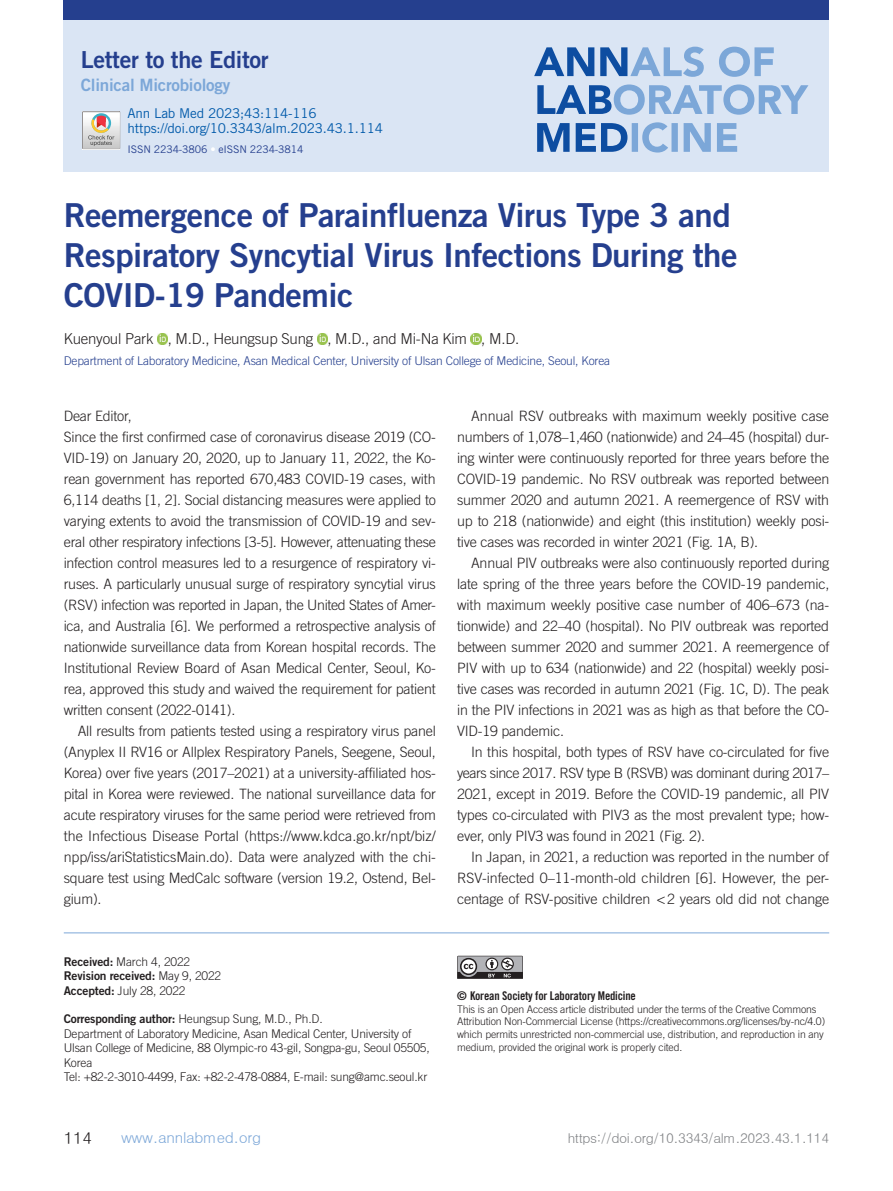
<style>
.page{position:relative;width:893px;height:1191px;background:#fff}
.page>*{position:absolute;margin:0;border:0;box-sizing:border-box;transform-origin:0 0}
.제목{font:33px/39.6px "Trade Gothic LT Std Bd 2";letter-spacing:-.015em;color:#253f8e}
.논문분류{font:23.4px "Trade Gothic LT Std Bd 2";letter-spacing:-.015em;color:#253f8e}
.논문소분류{font:16.95px "Trade Gothic LT Std Bd 2";letter-spacing:-.015em;color:#7ca7d8}
.URL{font:16.5px "Dotum";color:#231f20}
.저자{font:300 15px "Trade Gothic LT Std";letter-spacing:-.015em;color:#231f20}
.URL-2{font:15px "Dotum";letter-spacing:-.02em;color:#7ca7d8}
.본문_0{font:300 14.25px/21px "Trade Gothic LT Std";letter-spacing:-.015em;color:#231f20;text-align:justify}
.t1{font:13.5px "Dotum";letter-spacing:-.03em;color:#808285}
.DOI_단락{font:13.5px "Trade Gothic LT Std";letter-spacing:-.015em;color:#015aaa}
.서지단락{font:13.5px "Trade Gothic LT Std";letter-spacing:-.015em;color:#015aaa}
.교신저자{font:300 12px/14.4px "Trade Gothic LT Std";letter-spacing:-.015em;color:#231f20}
.소속{font:300 12px "Trade Gothic LT Std";letter-spacing:-.015em;color:#253f8e}
.t2{font:12px "Trade Gothic LT Std Bd Cn 20";letter-spacing:-.015em;color:#231f20}
.교신저자-2{font:12px "Trade Gothic LT Std Bd 2";letter-spacing:-.015em;color:#231f20}
.교신저자-3{font:300 10.5px/12.6px "Trade Gothic LT Std";letter-spacing:-.015em;color:#231f20}
.ISSN{font:10.5px "Trade Gothic LT Std";letter-spacing:-.015em;color:#253f8e}
.s1{color:#fff}
.s2{font-family:"Trade Gothic LT Std Bd 2";font-weight:400}
.s3{font-family:"Trade Gothic LT Std";font-weight:300}
.s4{font-family:"Trade Gothic LT Std Bd 2"}
</style>
<div class="page">
<div style="left:64px;top:0;width:765px;height:172px;background:#dae5f4"></div>
<div style="left:64px;top:0;width:765px;height:19px;background:#253f8e"></div>
<svg style="left:537px;top:122px;width:200px;height:30px"></svg>
<svg style="left:537px;top:84px;width:271px;height:31px"></svg>
<svg style="left:534px;top:47px;width:240px;height:30px"></svg>
<svg style="left:157px;top:334px;width:11px;height:10px"></svg>
<svg style="left:317px;top:334px;width:11px;height:10px"></svg>
<svg style="left:471px;top:334px;width:10px;height:10px"></svg>
<hr style="left:64px;top:932px;width:765px;height:1px;background:#7ca7d8">
<svg style="left:457px;top:955px;width:66px;height:23px;background:#8a898b"></svg>
<svg style="left:82px;top:111px;width:38px;height:38px"></svg>
<p class="논문분류" style="left:81px;top:45px;width:189px">Letter to the Editor</p>
<p class="논문소분류" style="left:81px;top:75px;width:151px">Clinical Microbiology</p>
<p class="서지단락" style="left:128px;top:105px;width:191px">Ann Lab Med 2023;43:114-116</p>
<p class="DOI_단락" style="left:128px;top:120px;width:257px">https://doi.org/10.3343/alm.2023.43.1.114</p>
<p class="ISSN" style="left:128px;top:143px;width:177px">ISSN 2234-3806 <span class="s1">•</span> eISSN 2234-3814</p>
<p class="제목" style="left:64px;top:195px;width:675px">Reemergence of Parainfluenza Virus Type 3 and<br>Respiratory Syncytial Virus Infections During the<br>COVID-19 Pandemic</p>
<p class="저자" style="left:64px;top:330px;width:457px">Kuenyoul Park , M.D., Heungsup Sung , M.D., and Mi-Na Kim , M.D.</p>
<p class="소속" style="left:64px;top:353px;width:548px">Department of Laboratory Medicine, Asan Medical Center, University of Ulsan College of Medicine, Seoul, Korea</p>
<p class="본문_0" style="left:64px;top:405px;width:69px">Dear Editor,</p>
<p class="본문_0" style="left:64px;top:426px;width:374px">Since the first confirmed case of coronavirus disease 2019 (CO-VID-19) on January 20, 2020, up to January 11, 2022, the Ko&shy;rean government has reported 670,483 COVID-19 cases, with 6,114 deaths [1, 2]. Social distancing measures were applied to varying extents to avoid the transmission of COVID-19 and sev&shy;eral other respiratory infections [3-5]. However, attenuating these infection control measures led to a resurgence of respiratory vi&shy;ruses. A particularly unusual surge of respiratory syncytial virus (RSV) infection was reported in Japan, the United States of Amer&shy;ica, and Australia [6]. We performed a retrospective analysis of nationwide surveillance data from Korean hospital records. The Institutional Review Board of Asan Medical Center, Seoul, Ko&shy;rea, approved this study and waived the requirement for patient written consent (2022-0141).</p>
<p class="본문_0" style="left:64px;top:720px;width:374px;text-indent:14px">All results from patients tested using a respiratory virus panel (Anyplex II RV16 or Allplex Respiratory Panels, Seegene, Seoul, Korea) over five years (2017–2021) at a university-affiliated hos&shy;pital in Korea were reviewed. The national surveillance data for acute respiratory viruses for the same period were retrieved from the Infectious Disease Portal (https://www.kdca.go.kr/npt/biz/ npp/iss/ariStatisticsMain.do). Data were analyzed with the chi&shy;square test using MedCalc software (version 19.2, Ostend, Bel&shy;gium).</p>
<p class="교신저자" style="left:64px;top:954px;width:128px"><span class="s2">Received:</span> March 4, 2022</p>
<p class="교신저자-2" style="left:64px;top:968px;width:159px">Revision received: <span class="s3">May 9, 2022</span></p>
<p class="교신저자" style="left:64px;top:983px;width:123px"><span class="s2">Accepted:</span> July 28, 2022</p>
<p class="교신저자" style="left:64px;top:1011px;width:260px"><span class="s2">Corresponding author:</span> Heungsup Sung, M.D., Ph.D.</p>
<p class="교신저자" style="left:64px;top:1026px;width:367px">Department of Laboratory Medicine, Asan Medical Center, University of<br>Ulsan College of Medicine, 88 Olympic-ro 43-gil, Songpa-gu, Seoul 05505,<br>Korea</p>
<p class="교신저자" style="left:64px;top:1069px;width:365px">Tel: +82-2-3010-4499, Fax: +82-2-478-0884, E-mail: sung@amc.seoul.kr</p>
<p class="본문_0" style="left:457px;top:405px;width:374px;text-indent:14px">Annual RSV outbreaks with maximum weekly positive case numbers of 1,078–1,460 (nationwide) and 24–45 (hospital) dur&shy;ing winter were continuously reported for three years before the COVID-19 pandemic. No RSV outbreak was reported between summer 2020 and autumn 2021. A reemergence of RSV with up to 218 (nationwide) and eight (this institution) weekly posi&shy;tive cases was recorded in winter 2021 (Fig. 1A, B).</p>
<p class="본문_0" style="left:457px;top:552px;width:374px;text-indent:14px">Annual PIV outbreaks were also continuously reported during late spring of the three years before the COVID-19 pandemic, with maximum weekly positive case number of 406–673 (na&shy;tionwide) and 22–40 (hospital). No PIV outbreak was reported between summer 2020 and summer 2021. A reemergence of PIV with up to 634 (nationwide) and 22 (hospital) weekly posi&shy;tive cases was recorded in autumn 2021 (Fig. 1C, D). The peak in the PIV infections in 2021 was as high as that before the CO-VID-19 pandemic.</p>
<p class="본문_0" style="left:457px;top:741px;width:374px;text-indent:14px">In this hospital, both types of RSV have co-circulated for five years since 2017. RSV type B (RSVB) was dominant during 2017– 2021, except in 2019. Before the COVID-19 pandemic, all PIV types co-circulated with PIV3 as the most prevalent type; how&shy;ever, only PIV3 was found in 2021 (Fig. 2).</p>
<p class="본문_0" style="left:457px;top:846px;width:374px;text-indent:14px">In Japan, in 2021, a reduction was reported in the number of RSV-infected 0–11-month-old children [6]. However, the per&shy;centage of RSV-positive children &lt;2 years old did not change</p>
<p class="t2" style="left:457px;top:988px;width:180px"><span class="s4">©</span> Korean Society for Laboratory Medicine</p>
<p class="교신저자-3" style="left:457px;top:1002px;width:370px">This is an Open Access article distributed under the terms of the Creative Commons Attribution Non-Commercial License (https://creativecommons.org/licenses/by-nc/4.0) which permits unrestricted non-commercial use, distribution, and reproduction in any medium, provided the original work is properly cited.</p>
<p class="URL" style="left:64px;top:1129px;width:30px">114</p>
<p class="URL-2" style="left:121px;top:1130px;width:142px">www.annlabmed.org</p>
<p class="t1" style="left:568px;top:1131px;width:263px">https://doi.org/10.3343/alm.2023.43.1.114</p>
</div>
